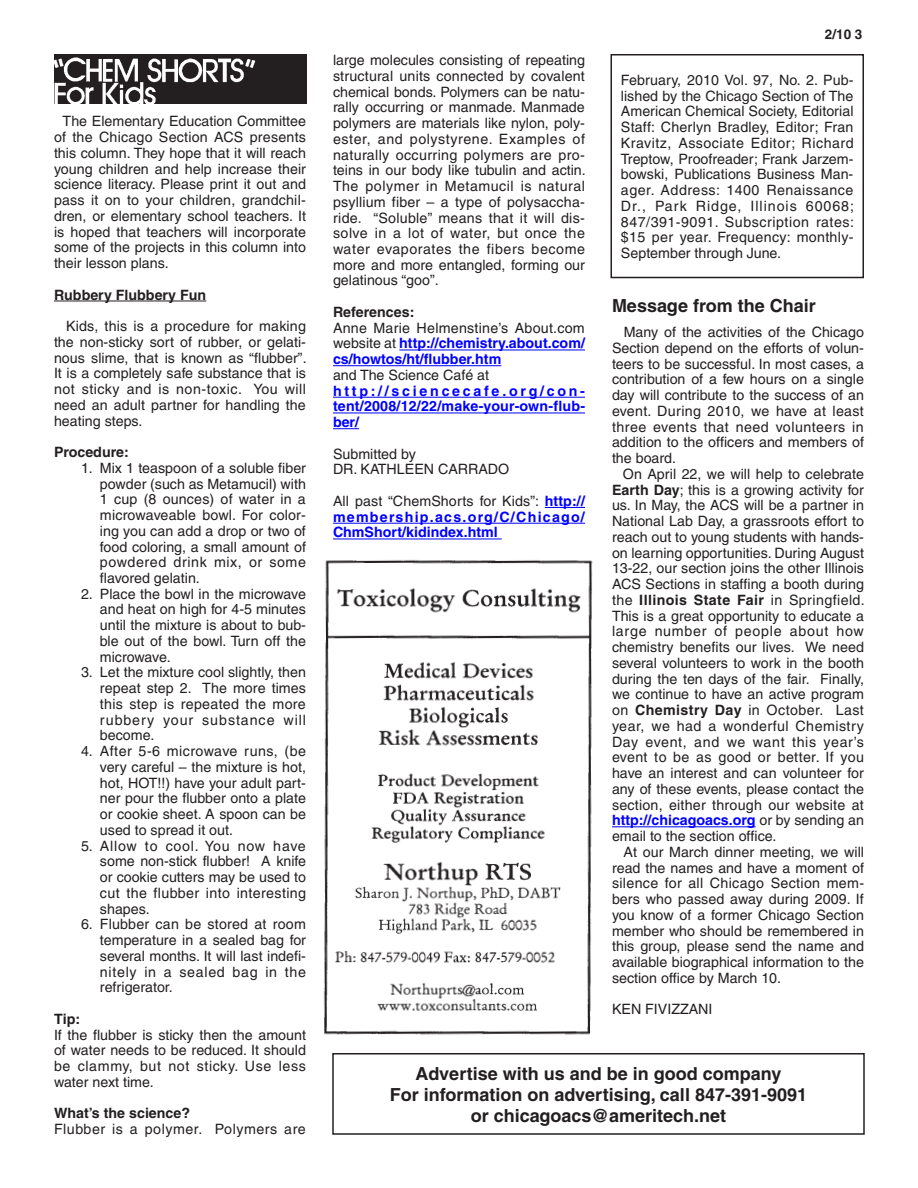
<style>
.page{position:relative;width:918px;height:1188px;background:#fff}
.page>*{position:absolute;margin:0;border:0;box-sizing:border-box;transform-origin:0 0}
.t1{font:700 18px/21px "Helvetica";color:#231f20;text-align:center}
.t2{font:14.25px/15.8px "Helvetica";color:#231f20;text-align:justify}
.t3{font:700 14.25px/15.8px "Helvetica";letter-spacing:.015em;color:#00f;text-align:justify}
.t4{font:700 14.25px "Helvetica";color:#231f20}
.t5{font:14.25px "Helvetica";letter-spacing:.035em;color:#231f20}
.t6{font:700 13.5px "Helvetica";color:#231f20}
.s1{font-weight:400;color:#231f20}
.s2{font-weight:700}
.s3{font-weight:700;color:#00f}
</style>
<div class="page">
<img style="left:54px;top:54px;width:252px;height:50px">
<hr style="left:54px;top:301px;width:152px;height:1px;background:#231f20">
<hr style="left:399px;top:350px;width:186px;height:1px;background:#00f">
<hr style="left:333px;top:365px;width:168px;height:1px;background:#00f">
<hr style="left:333px;top:397px;width:252px;height:1px;background:#00f">
<hr style="left:333px;top:413px;width:252px;height:1px;background:#00f">
<svg style="left:333px;top:428px;width:26px;height:1px"></svg>
<hr style="left:545px;top:507px;width:40px;height:1px;background:#00f">
<hr style="left:333px;top:523px;width:252px;height:1px;background:#00f">
<hr style="left:333px;top:539px;width:169px;height:1px;background:#00f">
<div style="left:610px;top:54px;width:254px;height:224px;border:2px solid #231f20"></div>
<img style="left:323px;top:559px;width:270px;height:476px">
<hr style="left:612px;top:826px;width:144px;height:1px;background:#00f">
<div style="left:332px;top:1053px;width:533px;height:82px;border:2px solid #231f20"></div>
<p class="t2" style="left:54px;top:113px;width:254px;text-indent:9px">The Elementary Education Committee of the Chicago Section ACS presents this column. They hope that it will reach young children and help increase their science literacy. Please print it out and pass it on to your children, grandchil&shy;dren, or elementary school teachers. It is hoped that teachers will incorporate some of the projects in this column into their lesson plans.</p>
<p class="t4" style="left:54px;top:286px;width:154px">Rubbery Flubbery Fun</p>
<p class="t2" style="left:54px;top:318px;width:254px;text-indent:12px">Kids, this is a procedure for making the non-sticky sort of rubber, or gelati&shy;nous slime, that is known as “flubber”.<br>It is a completely safe substance that is not sticky and is non-toxic. You will need an adult partner for handling the heating steps.</p>
<p class="t4" style="left:54px;top:443px;width:76px">Procedure:</p>
<p class="t2" style="left:100px;top:460px;width:208px;text-indent:-19px">1. Mix 1 teaspoon of a soluble fiber powder (such as Metamucil) with 1 cup (8 ounces) of water in a microwaveable bowl. For color&shy;ing you can add a drop or two of food coloring, a small amount of powdered drink mix, or some flavored gelatin.</p>
<p class="t2" style="left:100px;top:586px;width:208px;text-indent:-19px">2. Place the bowl in the microwave and heat on high for 4-5 minutes until the mixture is about to bub&shy;ble out of the bowl. Turn off the microwave.</p>
<p class="t2" style="left:100px;top:665px;width:208px;text-indent:-19px">3. Let the mixture cool slightly, then repeat step 2. The more times this step is repeated the more rubbery your substance will become.</p>
<p class="t2" style="left:100px;top:743px;width:208px;text-indent:-19px">4. After 5-6 microwave runs, (be very careful – the mixture is hot, hot, HOT!!) have your adult part&shy;ner pour the flubber onto a plate or cookie sheet. A spoon can be used to spread it out.</p>
<p class="t2" style="left:100px;top:838px;width:208px;text-indent:-19px">5. Allow to cool. You now have some non-stick flubber! A knife or cookie cutters may be used to cut the flubber into interesting shapes.</p>
<p class="t2" style="left:100px;top:917px;width:208px;text-indent:-19px">6. Flubber can be stored at room temperature in a sealed bag for several months. It will last indefi&shy;nitely in a sealed bag in the refrigerator.</p>
<p class="t4" style="left:54px;top:1010px;width:28px">Tip:</p>
<p class="t2" style="left:54px;top:1027px;width:253px">If the flubber is sticky then the amount of water needs to be reduced. It should be clammy, but not sticky. Use less water next time.</p>
<p class="t4" style="left:54px;top:1105px;width:138px">What’s the science?</p>
<p class="t5" style="left:54px;top:1121px;width:253px">Flubber is a polymer. Polymers are</p>
<p class="t2" style="left:333px;top:52px;width:254px">large molecules consisting of repeating structural units connected by covalent chemical bonds. Polymers can be natu&shy;rally occurring or manmade. Manmade polymers are materials like nylon, poly&shy;ester, and polystyrene. Examples of naturally occurring polymers are pro&shy;teins in our body like tubulin and actin.<br>The polymer in Metamucil is natural psyllium fiber – a type of polysaccha&shy;ride. “Soluble” means that it will dis&shy;solve in a lot of water, but once the water evaporates the fibers become more and more entangled, forming our gelatinous “goo”.</p>
<p class="t4" style="left:333px;top:303px;width:83px">References:</p>
<p class="t3" style="left:333px;top:320px;width:253px"><span class="s1">Anne Marie Helmenstine’s About.com website at</span> http://chemistry.about.com/ cs/howtos/ht/flubber.htm</p>
<p class="t2" style="left:333px;top:367px;width:158px">and The Science Café at</p>
<p class="t3" style="left:333px;top:383px;width:254px">http://sciencecafe.org/con&shy;tent/2008/12/22/make-your-own-flub&shy;ber/</p>
<p class="t2" style="left:333px;top:446px;width:178px">Submitted by<br>DR. KATHLEEN CARRADO</p>
<p class="t3" style="left:333px;top:493px;width:253px"><span class="s1">All past “ChemShorts for Kids”:</span> http:// membership.acs.org/C/Chicago/ ChmShort/kidindex.html</p>
<p class="t6" style="left:825px;top:26px;width:39px">2/10 3</p>
<p class="t2" style="left:621px;top:72px;width:235px">February, 2010 Vol. 97, No. 2. Pub&shy;lished by the Chicago Section of The American Chemical Society, Editorial Staff: Cherlyn Bradley, Editor; Fran Kravitz, Associate Editor; Richard Treptow, Proofreader; Frank Jarzem&shy;bowski, Publications Business Man&shy;ager. Address: 1400 Renaissance Dr., Park Ridge, Illinois 60068; 847/391-9091. Subscription rates: $15 per year. Frequency: monthly-September through June.</p>
<p class="t1" style="left:612px;top:295px;width:205px">Message from the Chair</p>
<p class="t2" style="left:612px;top:324px;width:254px;text-indent:12px">Many of the activities of the Chicago Section depend on the efforts of volun&shy;teers to be successful. In most cases, a contribution of a few hours on a single day will contribute to the success of an event. During 2010, we have at least three events that need volunteers in addition to the officers and members of the board.</p>
<p class="t2" style="left:612px;top:466px;width:254px;text-indent:11px">On April 22, we will help to celebrate <span class="s2">Earth Day</span>; this is a growing activity for us. In May, the ACS will be a partner in National Lab Day, a grassroots effort to reach out to young students with hands&shy;on learning opportunities. During August 13-22, our section joins the other Illinois ACS Sections in staffing a booth during the <span class="s2">Illinois State Fair</span> in Springfield.<br>This is a great opportunity to educate a large number of people about how chemistry benefits our lives. We need several volunteers to work in the booth during the ten days of the fair. Finally, we continue to have an active program on <span class="s2">Chemistry Day</span> in October. Last year, we had a wonderful Chemistry Day event, and we want this year’s event to be as good or better. If you have an interest and can volunteer for any of these events, please contact the section, either through our website at <span class="s3">http://chicagoacs.org</span> or by sending an email to the section office.</p>
<p class="t2" style="left:612px;top:844px;width:254px;text-indent:12px">At our March dinner meeting, we will read the names and have a moment of silence for all Chicago Section mem&shy;bers who passed away during 2009. If you know of a former Chicago Section member who should be remembered in this group, please send the name and available biographical information to the section office by March 10.</p>
<p class="t2" style="left:612px;top:1001px;width:102px">KEN FIVIZZANI</p>
<p class="t1" style="left:390px;top:1063px;width:419px">Advertise with us and be in good company<br>For information on advertising, call 847-391-9091 or chicagoacs@ameritech.net</p>
</div>
